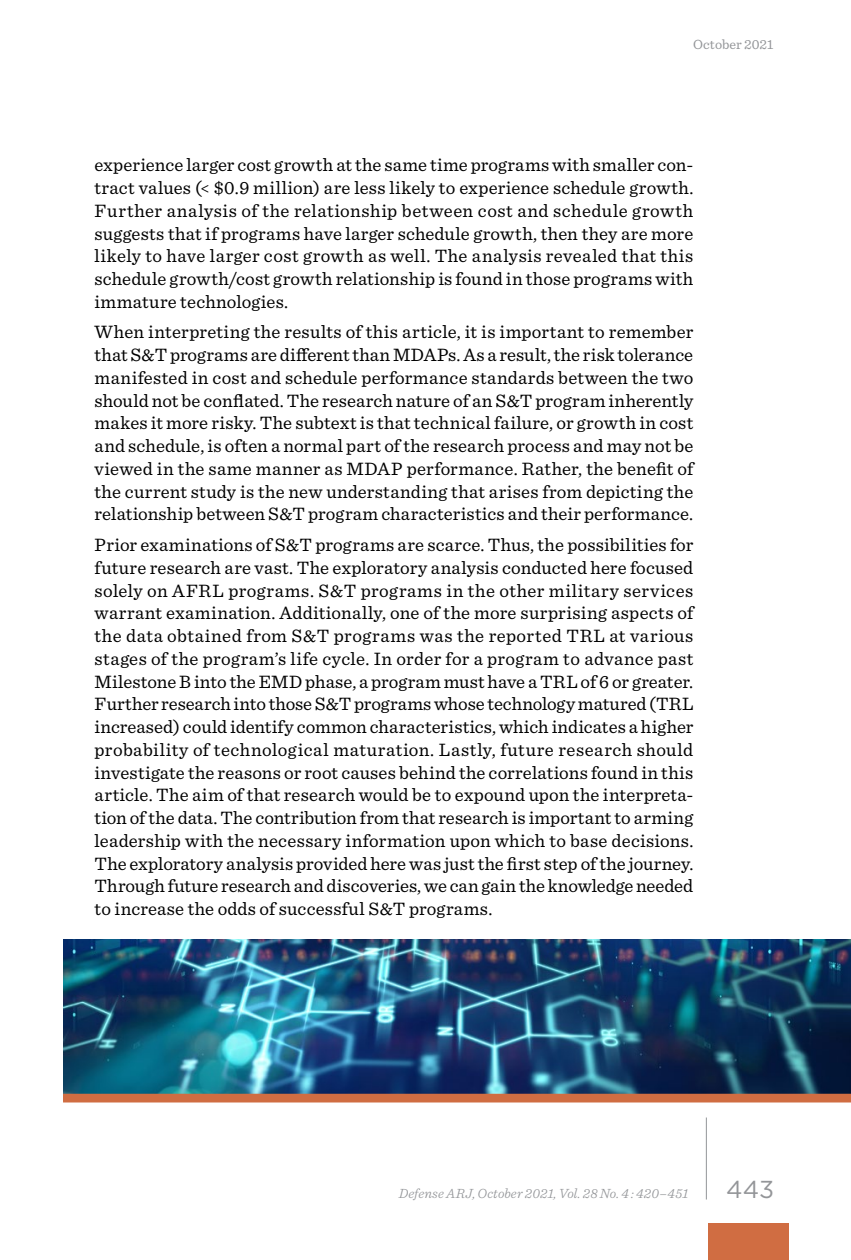
<style>
.page{position:relative;width:851px;height:1260px;background:#fff}
.page>*{position:absolute;margin:0;border:0;box-sizing:border-box;transform-origin:0 0}
.t1{font:24.5px "Gotham";color:#939598}
.t2{font:18.9px/22.8px "Sentinel";letter-spacing:.01em;color:#000;text-align:justify}
.t3{font:italic 300 14px "Sentinel";letter-spacing:.005em;color:#939598}
.t4{font:14px "Sentinel";letter-spacing:.005em;color:#939598}
</style>
<div class="page">
<hr style="left:706px;top:1118px;width:1px;height:82px;background:#939598">
<div style="left:708px;top:1223px;width:81px;height:37px;background:#d06d42"></div>
<img style="left:63px;top:940px;width:787px;height:154px">
<div style="left:63px;top:1094px;width:787px;height:8px;background:#d06d42"></div>
<p class="t4" style="left:693px;top:34px;width:82px">October 2021</p>
<p class="t2" style="left:94px;top:152px;width:600px">experience larger cost growth at the same time programs with smaller con&shy;tract values (&lt; $0.9 million) are less likely to experience schedule growth.<br>Further analysis of the relationship between cost and schedule growth suggests that if programs have larger schedule growth, then they are more likely to have larger cost growth as well. The analysis revealed that this schedule growth/cost growth relationship is found in those programs with immature technologies.</p>
<p class="t2" style="left:94px;top:320px;width:600px">When interpreting the results of this article, it is important to remember that S&amp;T programs are different than MDAPs. As a result, the risk tolerance manifested in cost and schedule performance standards between the two should not be conflated. The research nature of an S&amp;T program inherently makes it more risky. The subtext is that technical failure, or growth in cost and schedule, is often a normal part of the research process and may not be viewed in the same manner as MDAP performance. Rather, the benefit of the current study is the new understanding that arises from depicting the relationship between S&amp;T program characteristics and their performance.</p>
<p class="t2" style="left:94px;top:532px;width:600px">Prior examinations of S&amp;T programs are scarce. Thus, the possibilities for future research are vast. The exploratory analysis conducted here focused solely on AFRL programs. S&amp;T programs in the other military services warrant examination. Additionally, one of the more surprising aspects of the data obtained from S&amp;T programs was the reported TRL at various stages of the program’s life cycle. In order for a program to advance past Milestone B into the EMD phase, a program must have a TRL of 6 or greater.<br>Further research into those S&amp;T programs whose technology matured (TRL increased) could identify common characteristics, which indicates a higher probability of technological maturation. Lastly, future research should investigate the reasons or root causes behind the correlations found in this article. The aim of that research would be to expound upon the interpreta&shy;tion of the data. The contribution from that research is important to arming leadership with the necessary information upon which to base decisions.<br>The exploratory analysis provided here was just the first step of the journey.<br>Through future research and discoveries, we can gain the knowledge needed to increase the odds of successful S&amp;T programs.</p>
<p class="t3" style="left:398px;top:1183px;width:291px">Defense ARJ, October 2021, Vol. 28 No. 4 : 420–451</p>
<p class="t1" style="left:726px;top:1173px;width:49px">443</p>
</div>
